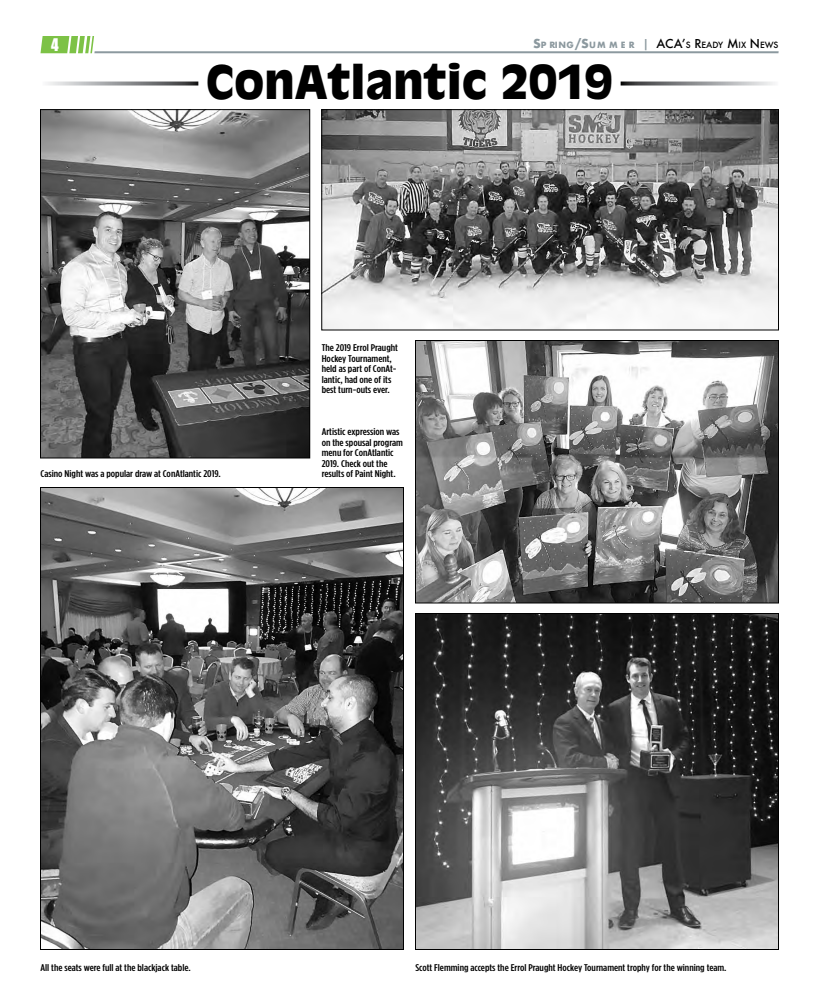
<style>
.page{position:relative;width:819px;height:1008px;background:#fff}
.page>*{position:absolute;margin:0;border:0;box-sizing:border-box;transform-origin:0 0}
.t1{font:900 45.6px "Antique Olive";color:#000}
.t2{font:16px "Impact";color:#fff;scale:.95 1}
.t3{font:500 9.8px/10.5px "Gotham Condensed";color:#000;scale:1.2 1}
.t4{font:700 8.4px "Futura";letter-spacing:.06em;color:#8c999f}
.s1{font-size:12px}
.s2{font-weight:500;font-size:12px}
.s3{font-weight:500;font-size:12px;color:#000}
.s4{font-weight:500;color:#000}
</style>
<div class="page">
<svg style="left:41px;top:36px;width:53px;height:17px"></svg>
<hr style="left:95px;top:51px;width:684px;height:2px;background:#8c999f">
<img style="left:42px;top:112px;width:266px;height:344px">
<div style="left:40px;top:110px;width:270px;height:348px;border:1px solid #000"></div>
<img style="left:42px;top:489px;width:360px;height:459px">
<img style="left:324px;top:112px;width:453px;height:216px">
<div style="left:322px;top:110px;width:457px;height:220px;border:1px solid #000"></div>
<img style="left:417px;top:615px;width:360px;height:333px">
<div style="left:415px;top:613px;width:364px;height:337px;border:1px solid #000"></div>
<img style="left:417px;top:342px;width:360px;height:259px">
<div style="left:415px;top:340px;width:364px;height:263px;border:1px solid #000"></div>
<svg style="left:47px;top:82px;width:151px;height:4px"></svg>
<svg style="left:621px;top:82px;width:154px;height:4px"></svg>
<h2 class="t2" style="left:51px;top:32px;width:9px">4</h2>
<p class="t4" style="left:533px;top:39px;width:247px"><span class="s1">S</span>P RING<span class="s1">/S</span>UM M E R <span class="s2">|</span> <span class="s3">ACA’</span><span class="s4">S</span> <span class="s3">R</span><span class="s4">EADY</span> <span class="s3">M</span><span class="s4">IX</span> <span class="s3">N</span><span class="s4">EWS</span></p>
<h1 class="t1" style="left:206px;top:55px;width:408px">ConAtlantic 2019</h1>
<p class="t3" style="left:40px;top:468px;width:152px">Casino Night was a popular draw at ConAtlantic 2019.</p>
<p class="t3" style="left:322px;top:342px;width:65px">The 2019 Errol Praught<br>Hockey Tournament, held as part of ConAt&shy;lantic, had one of its best turn-outs ever.</p>
<p class="t3" style="left:322px;top:426px;width:69px">Artistic expression was on the spousal program menu for ConAtlantic<br>2019. Check out the results of Paint Night.</p>
<p class="t3" style="left:40px;top:962px;width:127px">All the seats were full at the blackjack table.</p>
<p class="t3" style="left:416px;top:962px;width:261px">Scott Flemming accepts the Errol Praught Hockey Tournament trophy for the winning team.</p>
</div>
